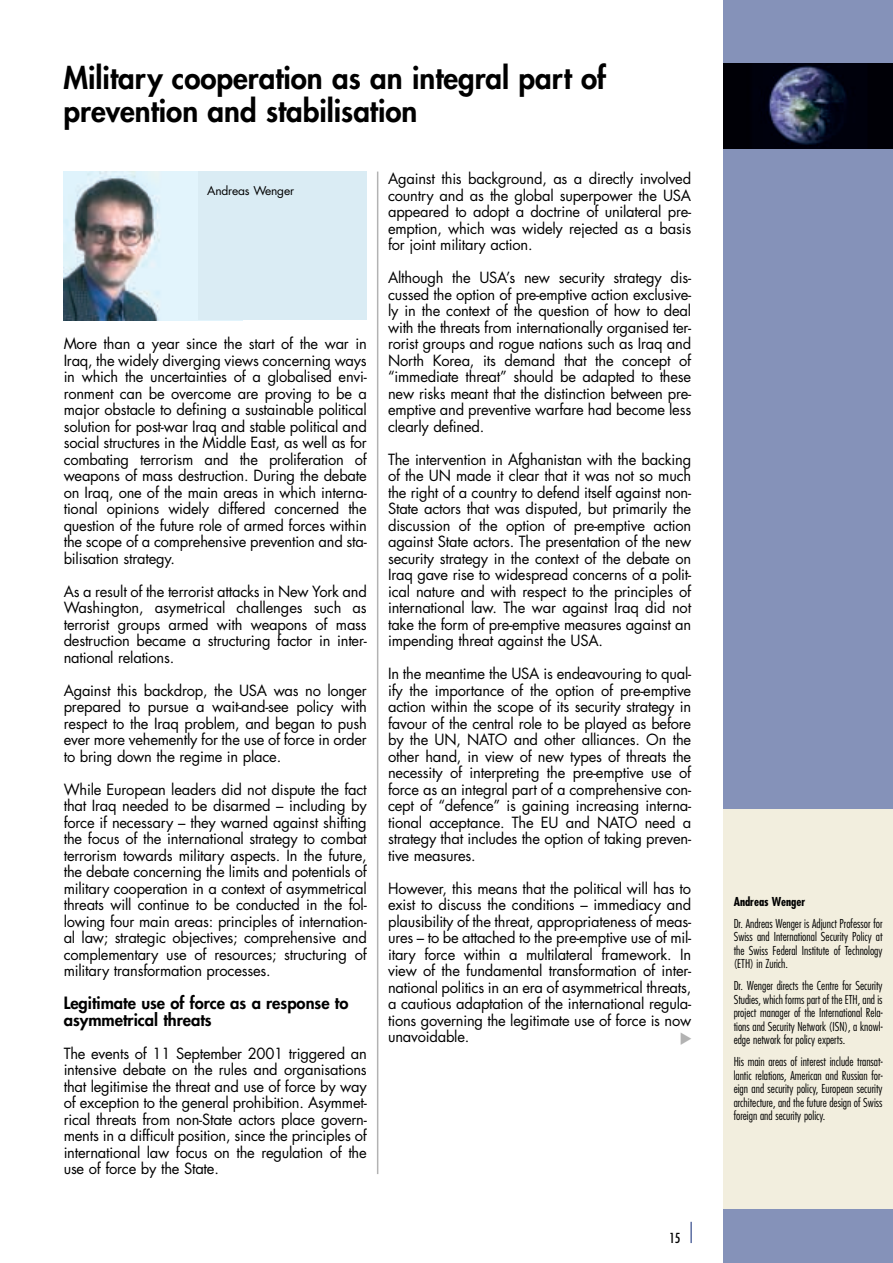
<style>
.page{position:relative;width:893px;height:1263px;background:#fff}
.page>*{position:absolute;margin:0;border:0;box-sizing:border-box;transform-origin:0 0}
.t1{font:800 30px/33px "Futura";color:#000}
.t2{font:800 16.5px/16.5px "Futura";color:#000}
.t3{font:15px/16.5px "Futura";letter-spacing:-.015em;color:#000;text-align:justify}
.t4{font:condensed 13.5px "Futura";color:#000}
.t5{font:300 condensed 12px/13.5px "Futura";color:#000;text-align:justify}
.t6{font:700 condensed 12px "Futura";color:#000}
.t7{font:11.7px "Futura";letter-spacing:-.015em;color:#000}
</style>
<div class="page">
<div style="left:723px;top:0;width:169px;height:1263px;background:#8592b9"></div>
<img style="left:723px;top:64px;width:169px;height:85px">
<svg style="left:690px;top:1222px;width:1px;height:21px"></svg>
<hr style="left:377px;top:172px;width:1px;height:1002px;background:#b3b3b3">
<img style="left:64px;top:172px;width:135px;height:148px">
<div style="left:199px;top:172px;width:168px;height:148px;background:#daecf4"></div>
<div style="left:723px;top:809px;width:169px;height:400px;background:#f2eede"></div>
<h1 class="t1" style="left:64px;top:64px;width:544px">Military cooperation as an integral part of prevention and stabilisation</h1>
<p class="t7" style="left:207px;top:185px;width:88px">Andreas Wenger</p>
<p class="t3" style="left:64px;top:336px;width:304px">More than a year since the start of the war in Iraq, the widely diverging views concerning ways in which the uncertainties of a globalised envi&shy;ronment can be overcome are proving to be a major obstacle to defining a sustainable political solution for post-war Iraq and stable political and social structures in the Middle East, as well as for combating terrorism and the proliferation of weapons of mass destruction. During the debate on Iraq, one of the main areas in which interna&shy;tional opinions widely differed concerned the question of the future role of armed forces within the scope of a comprehensive prevention and sta&shy;bilisation strategy.</p>
<p class="t3" style="left:64px;top:584px;width:304px">As a result of the terrorist attacks in New York and Washington, asymetrical challenges such as terrorist groups armed with weapons of mass destruction became a structuring factor in inter&shy;national relations.</p>
<p class="t3" style="left:64px;top:683px;width:304px">Against this backdrop, the USA was no longer prepared to pursue a wait-and-see policy with respect to the Iraq problem, and began to push ever more vehemently for the use of force in order to bring down the regime in place.</p>
<p class="t3" style="left:64px;top:782px;width:304px">While European leaders did not dispute the fact that Iraq needed to be disarmed – including by force if necessary – they warned against shifting the focus of the international strategy to combat terrorism towards military aspects. In the future, the debate concerning the limits and potentials of military cooperation in a context of asymmetrical threats will continue to be conducted in the fol&shy;lowing four main areas: principles of internation&shy;al law; strategic objectives; comprehensive and complementary use of resources; structuring of military transformation processes.</p>
<p class="t2" style="left:64px;top:996px;width:286px">Legitimate use of force as a response to asymmetrical threats</p>
<p class="t3" style="left:64px;top:1046px;width:304px">The events of 11 September 2001 triggered an intensive debate on the rules and organisations that legitimise the threat and use of force by way of exception to the general prohibition. Asymmet&shy;rical threats from non-State actors place govern&shy;ments in a difficult position, since the principles of international law focus on the regulation of the use of force by the State.</p>
<p class="t3" style="left:388px;top:171px;width:304px">Against this background, as a directly involved country and as the global superpower the USA appeared to adopt a doctrine of unilateral pre&shy;emption, which was widely rejected as a basis for joint military action.</p>
<p class="t3" style="left:388px;top:270px;width:304px">Although the USA’s new security strategy dis&shy;cussed the option of pre-emptive action exclusive&shy;ly in the context of the question of how to deal with the threats from internationally organised ter&shy;rorist groups and rogue nations such as Iraq and North Korea, its demand that the concept of “immediate threat” should be adapted to these new risks meant that the distinction between pre&shy;emptive and preventive warfare had become less clearly defined.</p>
<p class="t3" style="left:388px;top:452px;width:304px">The intervention in Afghanistan with the backing of the UN made it clear that it was not so much the right of a country to defend itself against non-State actors that was disputed, but primarily the discussion of the option of pre-emptive action against State actors. The presentation of the new security strategy in the context of the debate on Iraq gave rise to widespread concerns of a polit&shy;ical nature and with respect to the principles of international law. The war against Iraq did not take the form of pre-emptive measures against an impending threat against the USA.</p>
<p class="t3" style="left:388px;top:666px;width:304px">In the meantime the USA is endeavouring to qual&shy;ify the importance of the option of pre-emptive action within the scope of its security strategy in favour of the central role to be played as before by the UN, NATO and other alliances. On the other hand, in view of new types of threats the necessity of interpreting the pre-emptive use of force as an integral part of a comprehensive con&shy;cept of “defence” is gaining increasing interna&shy;tional acceptance. The EU and NATO need a strategy that includes the option of taking preven&shy;tive measures.</p>
<p class="t3" style="left:388px;top:881px;width:304px">However, this means that the political will has to exist to discuss the conditions – immediacy and plausibility of the threat, appropriateness of meas&shy;ures – to be attached to the pre-emptive use of mil&shy;itary force within a multilateral framework. In view of the fundamental transformation of inter&shy;national politics in an era of asymmetrical threats, a cautious adaptation of the international regula&shy;tions governing the legitimate use of force is now unavoidable.</p>
<p class="t4" style="left:669px;top:1232px;width:13px">15</p>
<p class="t6" style="left:733px;top:896px;width:73px">Andreas Wenger</p>
<p class="t5" style="left:733px;top:917px;width:150px">Dr. Andreas Wenger is Adjunct Professor for Swiss and International Security Policy at the Swiss Federal Institute of Technology (ETH) in Zurich.</p>
<p class="t5" style="left:733px;top:980px;width:150px">Dr. Wenger directs the Centre for Security Studies, which forms part of the ETH, and is project manager of the International Rela&shy;tions and Security Network (ISN), a knowl&shy;edge network for policy experts.</p>
<p class="t5" style="left:733px;top:1056px;width:150px">His main areas of interest include transat&shy;lantic relations, American and Russian for&shy;eign and security policy, European security architecture, and the future design of Swiss foreign and security policy.</p>
</div>
